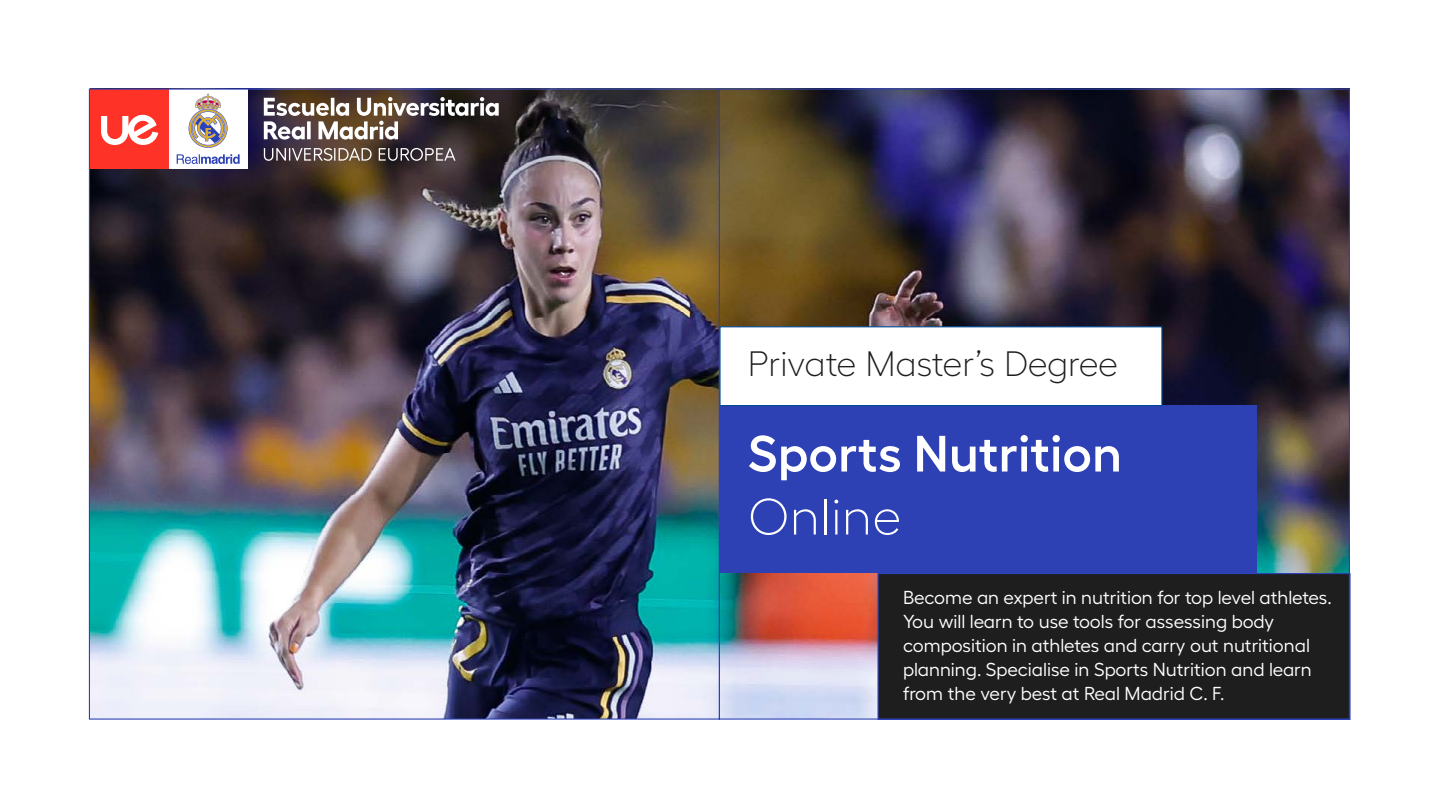
<style>
.page{position:relative;width:1440px;height:810px;background:#fff}
.page>*{position:absolute;margin:0;border:0;box-sizing:border-box;transform-origin:0 0}
.t1{font:600 51px "Hellix";letter-spacing:.01em;color:#fff}
.t2{font:300 51px "Hellix";letter-spacing:.01em;color:#fff}
.t3{font:300 35.25px "Hellix";letter-spacing:-.015em;color:#1e1e1e}
.t4{font:18.75px/24px "Hellix";color:#fff}
</style>
<div class="page">
<img style="left:88px;top:88px;width:1263px;height:632px">
<h2 class="t3" style="left:748px;top:338px;width:372px">Private Master’s Degree</h2>
<h1 class="t1" style="left:748px;top:413px;width:375px">Sports Nutrition</h1>
<h1 class="t2" style="left:748px;top:479px;width:155px">Online</h1>
<p class="t4" style="left:903px;top:584px;width:430px">Become an expert in nutrition for top level athletes.<br>You will learn to use tools for assessing body composition in athletes and carry out nutritional planning. Specialise in Sports Nutrition and learn from the very best at Real Madrid C. F.</p>
</div>
